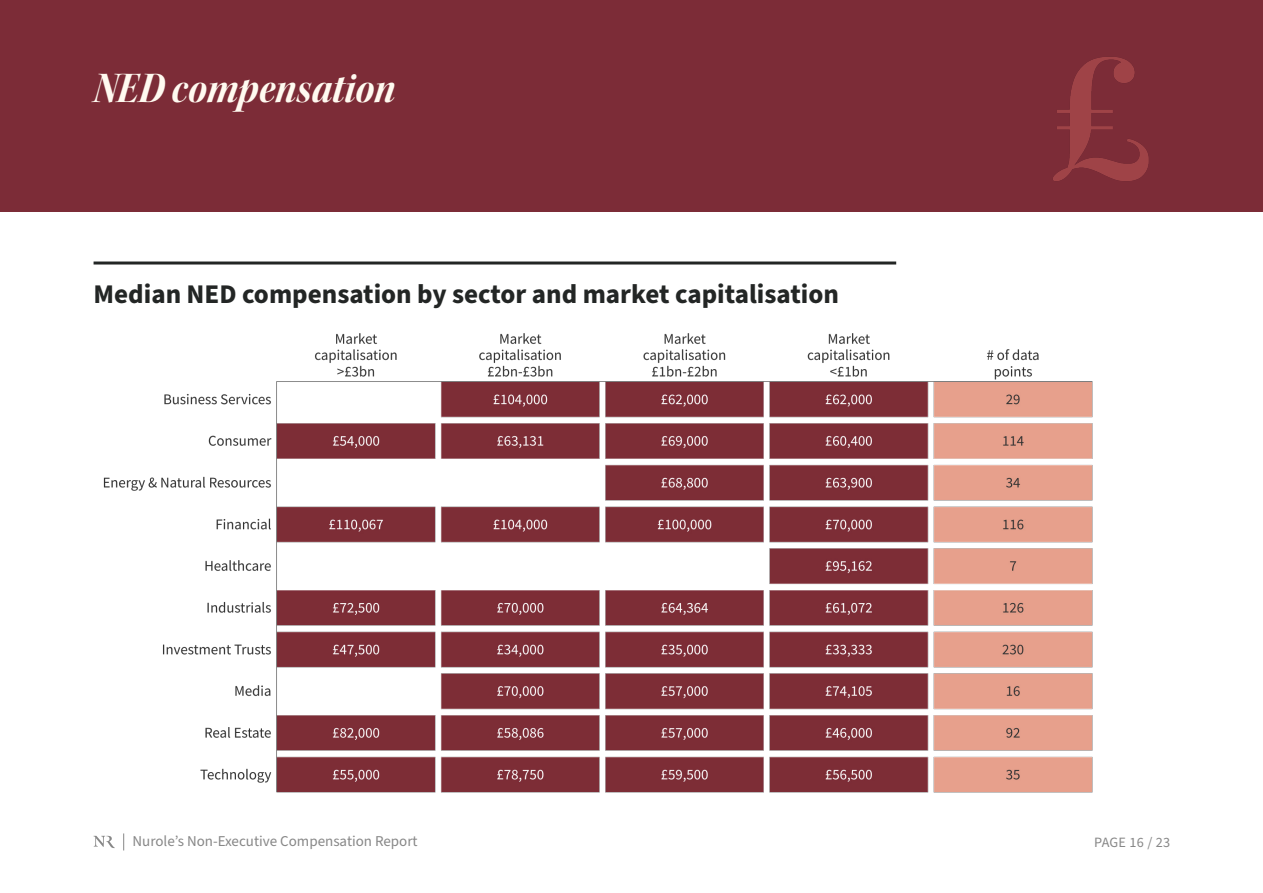
<style>
.page{position:relative;width:1263px;height:893px;background:#fff}
.page>*{position:absolute;margin:0;border:0;box-sizing:border-box;transform-origin:0 0}
.t1{font:45px "Kepler Std Bold Scn It Disp";color:#fffaf0}
.t2{font:700 27px "Source Sans Pro";color:#232625}
.t3{font:15px "Source Sans Pro";color:#878787}
.t4{font:14.25px "Source Sans Pro";letter-spacing:.02em;color:#878787}
</style>
<div class="page">
<div style="left:0;top:0;width:1263px;height:212px;background:#7c2c37"></div>
<img style="left:1053px;top:57px;width:96px;height:124px">
<svg style="left:94px;top:836px;width:21px;height:12px"></svg>
<svg style="left:123px;top:833px;width:1px;height:17px"></svg>
<hr style="left:94px;top:261px;width:802px;height:3px;background:#232625">
<img style="left:103px;top:333px;width:990px;height:460px">
<h1 class="t1" style="left:94px;top:63px;width:303px">NED compensation</h1>
<p class="t2" style="left:94px;top:275px;width:747px">Median NED compensation by sector and market capitalisation</p>
<p class="t3" style="left:133px;top:831px;width:287px">Nuroleʼs Non-Executive Compensation Report</p>
<p class="t4" style="left:1094px;top:832px;width:78px">PAGE 16 / 23</p>
</div>
